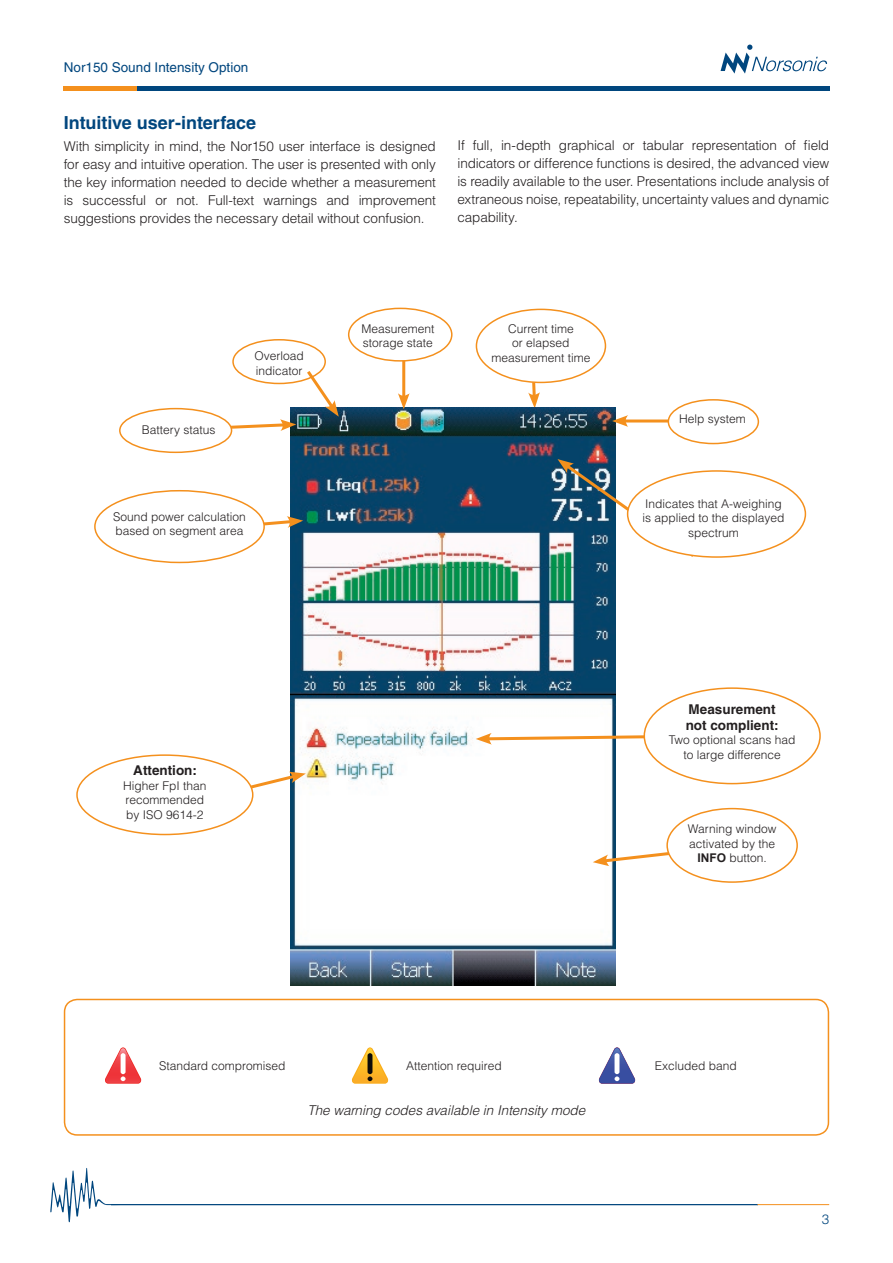
<style>
.page{position:relative;width:893px;height:1263px;background:#fff}
.page>*{position:absolute;margin:0;border:0;box-sizing:border-box;transform-origin:0 0}
.t1{font:700 18px "Helvetica";letter-spacing:-.005em;color:#00467e}
.t2{font:300 13.5px/18px "Helvetica";letter-spacing:-.01em;color:#231f20;text-align:justify}
.t3{font:italic 300 13.5px "Helvetica";color:#231f20}
.t4{font:700 13.5px/16.2px "Helvetica";color:#231f20}
.t5{font:13.5px "Helvetica";color:#00467e}
.t6{font:300 13.5px "Helvetica";color:#00467e}
.t7{font:300 12px/14.4px "Helvetica";color:#231f20}
.s1{font-family:"Arial";font-weight:700}
</style>
<div class="page">
<svg style="left:50px;top:1168px;width:70px;height:54px"></svg>
<hr style="left:111px;top:1204px;width:646px;height:1px;background:#00467e">
<hr style="left:757px;top:1204px;width:72px;height:1px;background:#f4901d">
<svg style="left:720px;top:45px;width:107px;height:29px"></svg>
<div style="left:64px;top:86px;width:75px;height:5px;background:#f4901d"></div>
<div style="left:137px;top:86px;width:692px;height:5px;background:#00467e"></div>
<svg style="left:105px;top:1047px;width:36px;height:37px"></svg>
<svg style="left:352px;top:1047px;width:36px;height:37px"></svg>
<svg style="left:599px;top:1047px;width:36px;height:36px"></svg>
<svg style="left:528px;top:382px;width:12px;height:25px"></svg>
<div style="left:476px;top:309px;width:130px;height:74px;border:2px solid #f4901d;border-radius:50%"></div>
<img style="left:290px;top:407px;width:325px;height:578px">
<div style="left:232px;top:339px;width:94px;height:45px;border:2px solid #f4901d;border-radius:50%"></div>
<svg style="left:593px;top:848px;width:85px;height:18px"></svg>
<svg style="left:476px;top:733px;width:169px;height:12px"></svg>
<div style="left:667px;top:809px;width:130px;height:73px;background:#fff;border-radius:50%"></div>
<div style="left:666px;top:808px;width:132px;height:75px;border:2px solid #f4901d;border-radius:50%"></div>
<div style="left:643px;top:687px;width:178px;height:97px;border:2px solid #f4901d;border-radius:50%"></div>
<hr style="left:622px;top:419px;width:61px;height:3px;background:#f4901d">
<svg style="left:612px;top:415px;width:16px;height:12px"></svg>
<svg style="left:240px;top:772px;width:66px;height:20px"></svg>
<svg style="left:261px;top:516px;width:42px;height:13px"></svg>
<div style="left:95px;top:491px;width:169px;height:71px;background:#fff;border-radius:50%"></div>
<div style="left:94px;top:490px;width:171px;height:73px;border:2px solid #f4901d;border-radius:50%"></div>
<div style="left:668px;top:400px;width:90px;height:43px;background:#fff;border-radius:50%"></div>
<div style="left:668px;top:399px;width:91px;height:45px;border:2px solid #f4901d;border-radius:50%"></div>
<div style="left:77px;top:755px;width:176px;height:79px;background:#fff;border-radius:50%"></div>
<div style="left:76px;top:754px;width:177px;height:81px;border:2px solid #f4901d;border-radius:50%"></div>
<svg style="left:225px;top:419px;width:71px;height:12px"></svg>
<svg style="left:304px;top:368px;width:35px;height:49px"></svg>
<div style="left:120px;top:409px;width:112px;height:43px;background:#fff;border-radius:50%"></div>
<div style="left:119px;top:408px;width:113px;height:45px;border:2px solid #f4901d;border-radius:50%"></div>
<hr style="left:402px;top:357px;width:3px;height:42px;background:#f4901d">
<svg style="left:398px;top:393px;width:12px;height:16px"></svg>
<div style="left:349px;top:308px;width:103px;height:53px;background:#fff;border-radius:50%"></div>
<div style="left:348px;top:308px;width:105px;height:54px;border:2px solid #f4901d;border-radius:50%"></div>
<svg style="left:557px;top:459px;width:136px;height:101px"></svg>
<div style="left:628px;top:471px;width:177px;height:86px;background:#fff;border-radius:50%"></div>
<div style="left:627px;top:470px;width:179px;height:88px;border:2px solid #f4901d;border-radius:50%"></div>
<div style="left:64px;top:999px;width:765px;height:137px;border:2px solid #f4901d;border-radius:13px"></div>
<p class="t5" style="left:64px;top:59px;width:186px">Nor150 Sound Intensity Option</p>
<h1 class="t1" style="left:64px;top:111px;width:194px">Intuitive user-interface</h1>
<p class="t2" style="left:64px;top:137px;width:374px">With simplicity in mind, the Nor150 user interface is designed for easy and intuitive operation. The user is presented with only the key information needed to decide whether a measurement is successful or not. Full-text warnings and improvement suggestions provides the necessary detail without confusion.</p>
<p class="t2" style="left:457px;top:136px;width:373px">If full, in-depth graphical or tabular representation of field indicators or difference functions is desired, the advanced view is readily available to the user. Presentations include analysis of extraneous noise, repeatability, uncertainty values and dynamic capability.</p>
<p class="t7" style="left:142px;top:423px;width:75px">Battery status</p>
<p class="t7" style="left:254px;top:349px;width:51px">Overload indicator</p>
<p class="t7" style="left:113px;top:509px;width:134px">Sound power calculation based on segment area</p>
<p class="t7" style="left:361px;top:321px;width:75px">Measurement storage state</p>
<p class="t7" style="left:491px;top:321px;width:101px;text-align:center">Current time<br>or elapsed measurement time</p>
<p class="t7" style="left:679px;top:411px;width:68px">Help system</p>
<p class="t7" style="left:642px;top:496px;width:144px;text-align:center">Indicates that A-weighing is applied to the displayed spectrum</p>
<p class="t4" style="left:133px;top:762px;width:65px">Attention:</p>
<p class="t7" style="left:123px;top:778px;width:85px">Higher FpI than recommended by ISO 9614-2</p>
<p class="t4" style="left:686px;top:701px;width:95px">Measurement not complient:</p>
<p class="t7" style="left:669px;top:733px;width:128px;text-align:center">Two optional scans had to large difference</p>
<p class="t7" style="left:688px;top:822px;width:90px;text-align:center">Warning window activated by the<br><span class="s1">INFO</span> button.</p>
<p class="t7" style="left:159px;top:1059px;width:128px">Standard compromised</p>
<p class="t7" style="left:406px;top:1059px;width:97px">Attention required</p>
<p class="t7" style="left:655px;top:1058px;width:84px">Excluded band</p>
<p class="t3" style="left:308px;top:1102px;width:279px">The warning codes available in Intensity mode</p>
<p class="t6" style="left:822px;top:1211px;width:9px">3</p>
</div>
